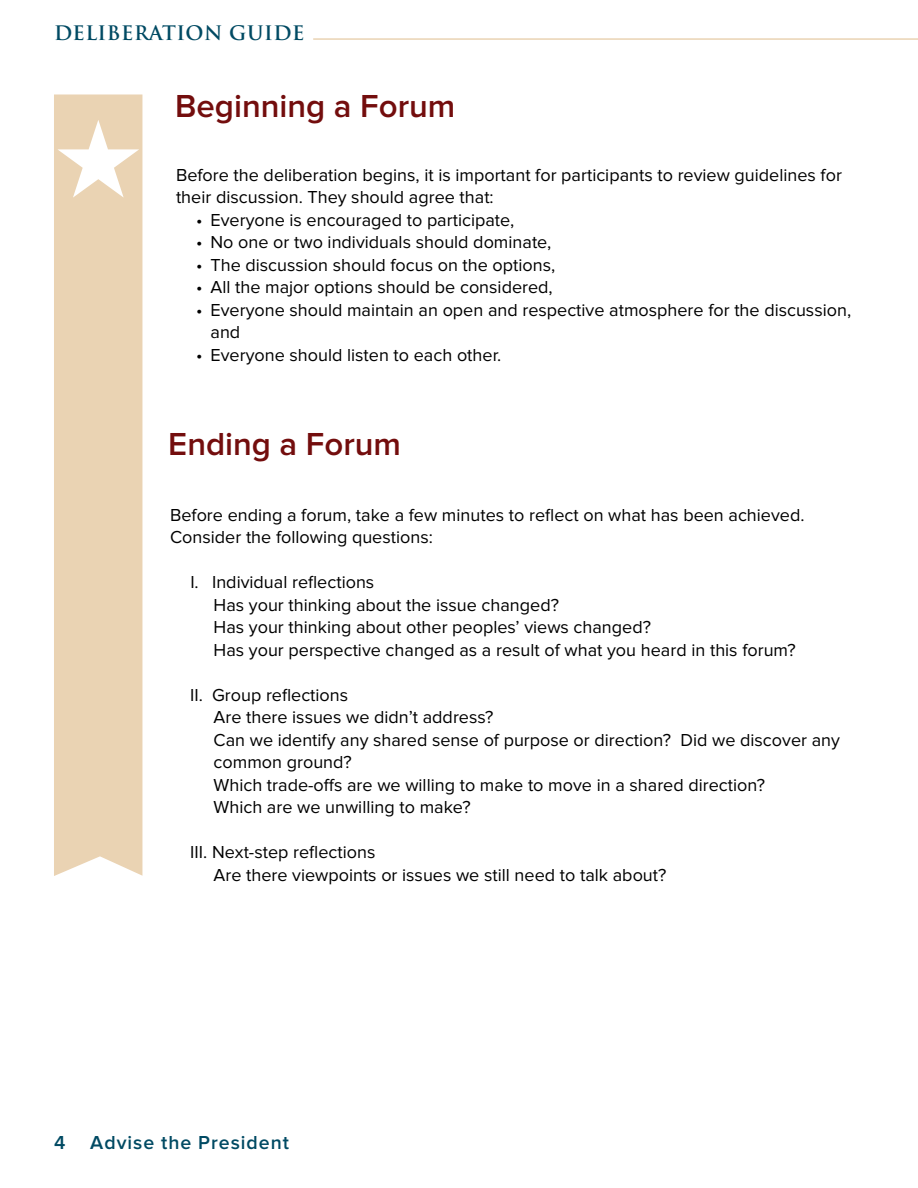
<style>
.page{position:relative;width:918px;height:1188px;background:#fff}
.page>*{position:absolute;margin:0;border:0;box-sizing:border-box;transform-origin:0 0}
.t1{font:600 33px "Proxima Nova";color:#730d0d}
.t2{font:600 19.5px "Proxima Nova";letter-spacing:.05em;color:#014a63}
.t3{font:700 19.5px "Trajan";letter-spacing:.025em;color:#014a63}
.t4{font:18px/22.5px "Proxima Nova";color:#000}
</style>
<div class="page">
<hr style="left:313px;top:38px;width:605px;height:2px;background:#ead3b3">
<div style="left:54px;top:94px;width:88px;height:782px;background:#ead3b3"></div>
<svg style="left:57px;top:120px;width:82px;height:78px"></svg>
<p class="t3" style="left:54px;top:20px;width:252px">DELIBERATION GUIDE</p>
<h1 class="t1" style="left:175px;top:91px;width:282px">Beginning a Forum</h1>
<p class="t4" style="left:176px;top:164px;width:667px">Before the deliberation begins, it is important for participants to review guidelines for their discussion. They should agree that:</p>
<p class="t4" style="left:196px;top:209px;width:320px">• Everyone is encouraged to participate,</p>
<p class="t4" style="left:196px;top:232px;width:357px">• No one or two individuals should dominate,</p>
<p class="t4" style="left:196px;top:254px;width:361px">• The discussion should focus on the options,</p>
<p class="t4" style="left:196px;top:277px;width:358px">• All the major options should be considered,</p>
<p class="t4" style="left:211px;top:299px;width:642px;text-indent:-14px">• Everyone should maintain an open and respective atmosphere for the discussion, and</p>
<p class="t4" style="left:196px;top:344px;width:306px">• Everyone should listen to each other.</p>
<h1 class="t1" style="left:168px;top:429px;width:234px">Ending a Forum</h1>
<p class="t4" style="left:170px;top:504px;width:636px">Before ending a forum, take a few minutes to reflect on what has been achieved.<br>Consider the following questions:</p>
<p class="t4" style="left:214px;top:572px;width:584px;text-indent:-23px">I. Individual reflections<br>Has your thinking about the issue changed?<br>Has your thinking about other peoples’ views changed?<br>Has your perspective changed as a result of what you heard in this forum?</p>
<p class="t4" style="left:214px;top:684px;width:628px;text-indent:-23px">II. Group reflections<br>Are there issues we didn’t address?<br>Can we identify any shared sense of purpose or direction? Did we discover any common ground?<br>Which trade-offs are we willing to make to move in a shared direction?<br>Which are we unwilling to make?</p>
<p class="t4" style="left:214px;top:842px;width:454px;text-indent:-23px">III. Next-step reflections<br>Are there viewpoints or issues we still need to talk about?</p>
<p class="t2" style="left:54px;top:1134px;width:13px">4</p>
<p class="t2" style="left:90px;top:1134px;width:200px">Advise the President</p>
</div>
